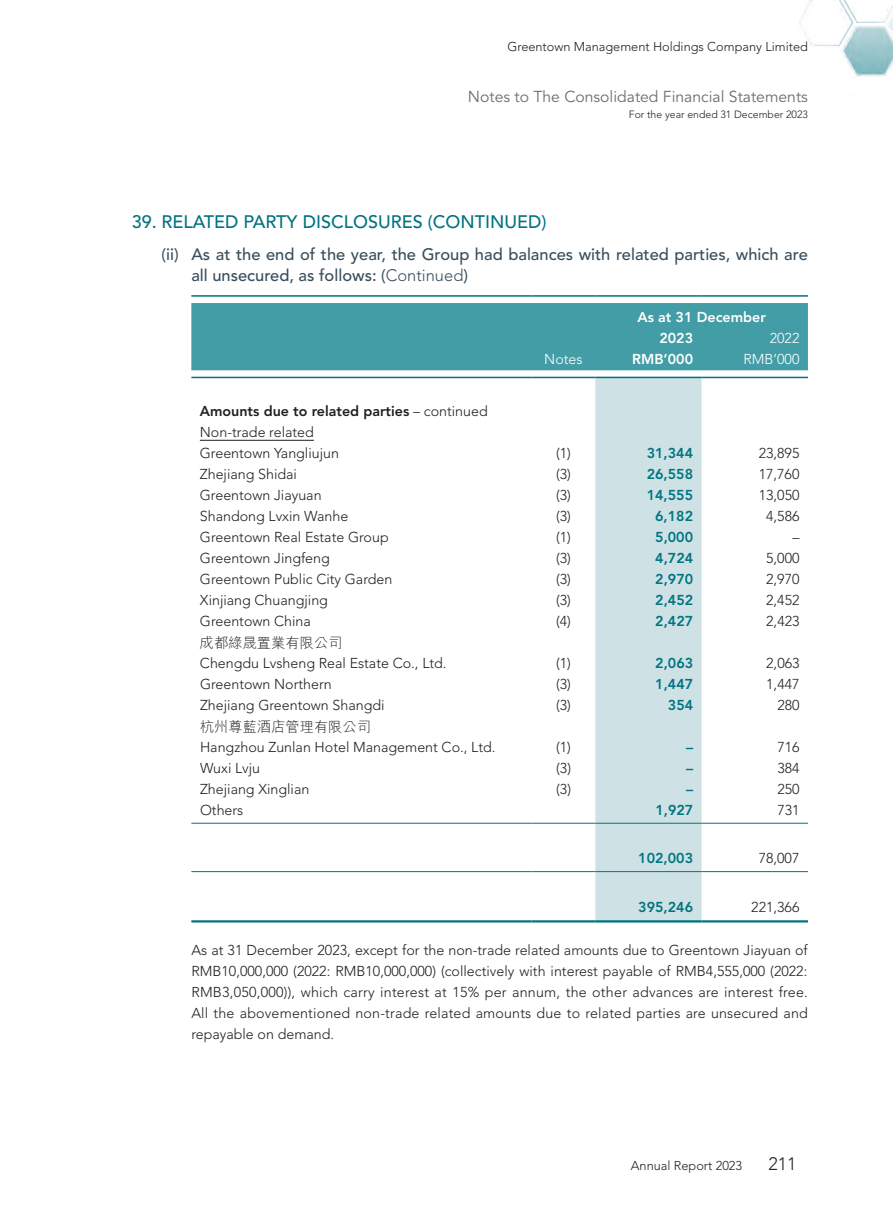
<style>
.page{position:relative;width:893px;height:1212px;background:#fff}
.page>*{position:absolute;margin:0;border:0;box-sizing:border-box;transform-origin:0 0}
.t1{font:500 18px "Avenir LT Std";color:#007481}
.t2{font:300 18px "Avenir";color:#231f20}
.t3{font:500 16.5px/21px "Avenir LT Std";color:#394e5b}
.t4{font:15.75px "Avenir LT Std";color:#6c6d70}
.t5{font:300 14.25px/21px "Avenir LT Std";color:#231f20}
.t6{font:800 14.25px "Avenir LT Std";color:#007481}
.t7{font:800 14.25px/21px "Avenir LT Std";color:#fff}
.t8{font:300 14.25px "M Hei HK";color:#231f20}
.t9{font:300 14.25px "Avenir LT Std";color:#fff}
.t10{font:300 12.75px "Avenir LT Std";color:#231f20}
.t11{font:300 10.5px "Avenir LT Std";color:#231f20}
.s1{font-weight:300}
.s2{font-weight:800}
</style>
<div class="page">
<img style="left:799px;top:0;width:94px;height:77px">
<div style="left:191px;top:303px;width:617px;height:67px;background:#439da6"></div>
<div style="left:595px;top:378px;width:107px;height:542px;background:#cee2e5"></div>
<hr style="left:191px;top:295px;width:340px;height:2px;background:#007481">
<hr style="left:531px;top:295px;width:64px;height:2px;background:#007481">
<hr style="left:595px;top:295px;width:107px;height:2px;background:#007481">
<hr style="left:702px;top:295px;width:106px;height:2px;background:#007481">
<hr style="left:191px;top:377px;width:340px;height:1px;background:#007481">
<hr style="left:531px;top:377px;width:64px;height:1px;background:#007481">
<hr style="left:595px;top:377px;width:107px;height:1px;background:#007481">
<hr style="left:702px;top:377px;width:106px;height:1px;background:#007481">
<hr style="left:200px;top:440px;width:114px;height:1px;background:#231f20">
<hr style="left:191px;top:823px;width:340px;height:1px;background:#007481">
<hr style="left:531px;top:823px;width:64px;height:1px;background:#007481">
<hr style="left:595px;top:823px;width:107px;height:1px;background:#007481">
<hr style="left:702px;top:823px;width:106px;height:1px;background:#007481">
<hr style="left:191px;top:871px;width:340px;height:1px;background:#007481">
<hr style="left:531px;top:871px;width:64px;height:1px;background:#007481">
<hr style="left:595px;top:871px;width:107px;height:1px;background:#007481">
<hr style="left:702px;top:871px;width:106px;height:1px;background:#007481">
<hr style="left:191px;top:920px;width:340px;height:2px;background:#007481">
<hr style="left:531px;top:920px;width:64px;height:2px;background:#007481">
<hr style="left:595px;top:920px;width:107px;height:2px;background:#007481">
<hr style="left:702px;top:920px;width:106px;height:2px;background:#007481">
<p class="t10" style="left:507px;top:39px;width:302px">Greentown Management Holdings Company Limited</p>
<p class="t4" style="left:468px;top:87px;width:342px">Notes to The Consolidated Financial Statements</p>
<p class="t11" style="left:629px;top:108px;width:181px">For the year ended 31 December 2023</p>
<p class="t1" style="left:132px;top:211px;width:416px">39. RELATED PARTY DISCLOSURES (CONTINUED)</p>
<p class="t3" style="left:191px;top:244px;width:618px;text-indent:-30px">(ii) As at the end of the year, the Group had balances with related parties, which are all unsecured, as follows: (<span class="s1">Continued</span>)</p>
<p class="t7" style="left:659px;top:306px;width:108px;text-indent:-22px">As at 31 December<br>2023</p>
<p class="t9" style="left:770px;top:329px;width:31px">2022</p>
<p class="t5" style="left:200px;top:401px;width:289px"><span class="s2">Amounts due to related parties</span> – continued<br>Non-trade related<br>Greentown Yangliujun</p>
<p class="t9" style="left:544px;top:350px;width:40px">Notes</p>
<p class="t7" style="left:632px;top:348px;width:62px">RMB’000</p>
<p class="t9" style="left:743px;top:350px;width:58px">RMB’000</p>
<p class="t5" style="left:556px;top:443px;width:16px">(1)</p>
<p class="t6" style="left:647px;top:445px;width:48px">31,344</p>
<p class="t5" style="left:759px;top:443px;width:42px">23,895</p>
<p class="t5" style="left:200px;top:464px;width:99px">Zhejiang Shidai</p>
<p class="t5" style="left:556px;top:464px;width:16px">(3)</p>
<p class="t6" style="left:647px;top:466px;width:48px">26,558</p>
<p class="t5" style="left:759px;top:464px;width:42px">17,760</p>
<p class="t5" style="left:200px;top:485px;width:123px">Greentown Jiayuan</p>
<p class="t5" style="left:556px;top:485px;width:16px">(3)</p>
<p class="t6" style="left:647px;top:487px;width:48px">14,555</p>
<p class="t5" style="left:759px;top:485px;width:42px">13,050</p>
<p class="t5" style="left:200px;top:506px;width:150px">Shandong Lvxin Wanhe</p>
<p class="t5" style="left:556px;top:506px;width:16px">(3)</p>
<p class="t6" style="left:655px;top:508px;width:39px">6,182</p>
<p class="t5" style="left:766px;top:506px;width:35px">4,586</p>
<p class="t5" style="left:200px;top:527px;width:190px">Greentown Real Estate Group</p>
<p class="t5" style="left:556px;top:527px;width:16px">(1)</p>
<p class="t6" style="left:655px;top:529px;width:39px">5,000</p>
<p class="t5" style="left:792px;top:527px;width:9px">–</p>
<p class="t5" style="left:200px;top:548px;width:131px">Greentown Jingfeng</p>
<p class="t5" style="left:556px;top:548px;width:16px">(3)</p>
<p class="t6" style="left:655px;top:550px;width:39px">4,724</p>
<p class="t5" style="left:766px;top:548px;width:35px">5,000</p>
<p class="t5" style="left:200px;top:569px;width:194px">Greentown Public City Garden</p>
<p class="t5" style="left:556px;top:569px;width:16px">(3)</p>
<p class="t6" style="left:655px;top:571px;width:39px">2,970</p>
<p class="t5" style="left:766px;top:569px;width:35px">2,970</p>
<p class="t5" style="left:200px;top:590px;width:129px">Xinjiang Chuangjing</p>
<p class="t5" style="left:556px;top:590px;width:16px">(3)</p>
<p class="t6" style="left:655px;top:592px;width:39px">2,452</p>
<p class="t5" style="left:766px;top:590px;width:35px">2,452</p>
<p class="t5" style="left:200px;top:611px;width:112px">Greentown China</p>
<p class="t5" style="left:556px;top:611px;width:16px">(4)</p>
<p class="t6" style="left:655px;top:613px;width:39px">2,427</p>
<p class="t5" style="left:766px;top:611px;width:35px">2,423</p>
<p class="t8" style="left:200px;top:635px;width:144px">成都綠晟置業有限公司</p>
<p class="t5" style="left:200px;top:653px;width:248px">Chengdu Lvsheng Real Estate Co., Ltd.</p>
<p class="t5" style="left:556px;top:653px;width:16px">(1)</p>
<p class="t6" style="left:655px;top:655px;width:39px">2,063</p>
<p class="t5" style="left:766px;top:653px;width:35px">2,063</p>
<p class="t5" style="left:200px;top:674px;width:133px">Greentown Northern</p>
<p class="t5" style="left:556px;top:674px;width:16px">(3)</p>
<p class="t6" style="left:655px;top:676px;width:39px">1,447</p>
<p class="t5" style="left:766px;top:674px;width:35px">1,447</p>
<p class="t5" style="left:200px;top:695px;width:186px">Zhejiang Greentown Shangdi</p>
<p class="t5" style="left:556px;top:695px;width:16px">(3)</p>
<p class="t6" style="left:668px;top:697px;width:27px">354</p>
<p class="t5" style="left:777px;top:695px;width:24px">280</p>
<p class="t8" style="left:200px;top:719px;width:172px">杭州尊藍酒店管理有限公司</p>
<p class="t5" style="left:200px;top:736px;width:297px">Hangzhou Zunlan Hotel Management Co., Ltd.</p>
<p class="t5" style="left:556px;top:736px;width:16px">(1)</p>
<p class="t6" style="left:686px;top:738px;width:9px">–</p>
<p class="t5" style="left:777px;top:736px;width:24px">716</p>
<p class="t5" style="left:200px;top:757px;width:62px">Wuxi Lvju</p>
<p class="t5" style="left:556px;top:757px;width:16px">(3)</p>
<p class="t6" style="left:686px;top:759px;width:9px">–</p>
<p class="t5" style="left:777px;top:757px;width:24px">384</p>
<p class="t5" style="left:200px;top:778px;width:111px">Zhejiang Xinglian</p>
<p class="t5" style="left:556px;top:778px;width:16px">(3)</p>
<p class="t6" style="left:686px;top:780px;width:9px">–</p>
<p class="t5" style="left:777px;top:778px;width:24px">250</p>
<p class="t5" style="left:200px;top:799px;width:45px">Others</p>
<p class="t6" style="left:655px;top:801px;width:39px">1,927</p>
<p class="t5" style="left:777px;top:799px;width:24px">731</p>
<p class="t6" style="left:638px;top:850px;width:56px">102,003</p>
<p class="t5" style="left:759px;top:848px;width:42px">78,007</p>
<p class="t6" style="left:638px;top:898px;width:56px">395,246</p>
<p class="t5" style="left:751px;top:896px;width:50px">221,366</p>
<p class="t5" style="left:191px;top:940px;width:618px;text-align:justify">As at 31 December 2023, except for the non-trade related amounts due to Greentown Jiayuan of RMB10,000,000 (2022: RMB10,000,000) (collectively with interest payable of RMB4,555,000 (2022:<br>RMB3,050,000)), which carry interest at 15% per annum, the other advances are interest free.<br>All the abovementioned non-trade related amounts due to related parties are unsecured and repayable on demand.</p>
<p class="t10" style="left:631px;top:1158px;width:113px">Annual Report 2023</p>
<p class="t2" style="left:768px;top:1153px;width:30px">211</p>
</div>
